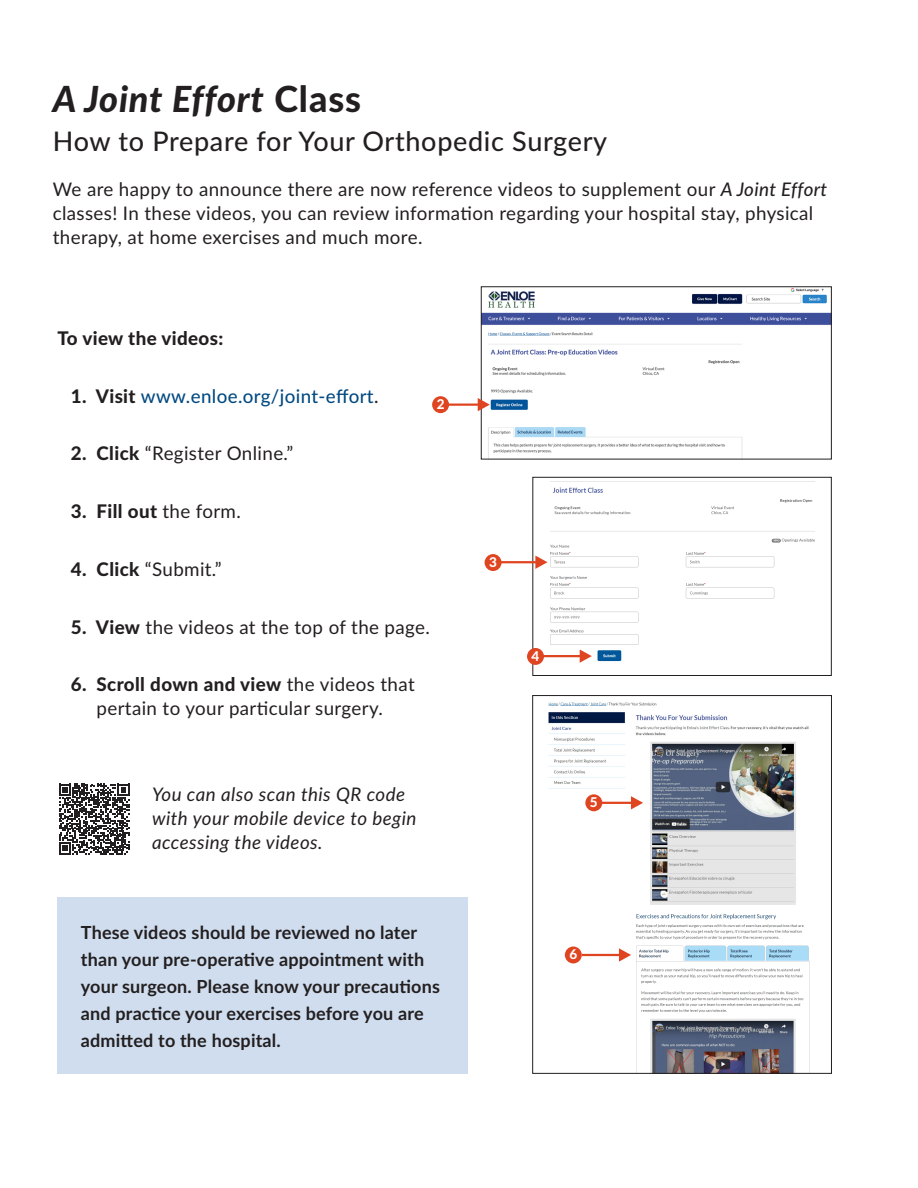
<style>
.page{position:relative;width:918px;height:1188px;background:#fff}
.page>*{position:absolute;margin:0;border:0;box-sizing:border-box;transform-origin:0 0}
.t1{font:italic 800 36px "Lato";letter-spacing:.025em;color:#231f20}
.t2{font:500 27px "Lato";letter-spacing:.025em;color:#231f20}
.t3{font:18.75px/24px "Lato";letter-spacing:.02em;color:#231f20}
.t4{font:italic 18.75px/24px "Lato";letter-spacing:.025em;color:#231f20}
.t5{font:500 18.75px "Lato";letter-spacing:.02em;color:#004981}
.t6{font:800 18.75px "Lato";letter-spacing:.02em;color:#231f20}
.t7{font:700 18px/27px "Lato";letter-spacing:.01em;color:#231f20}
.t8{font:800 13.5px "Lato";color:#fff}
.s1{font-style:normal}
.s2{font-weight:500;font-style:italic}
.s3{font-weight:800;color:#231f20}
.s4{color:#231f20}
.s5{font-weight:800}
.s6{font-weight:400}
</style>
<div class="page">
<div style="left:57px;top:897px;width:411px;height:177px;background:#cfddee"></div>
<img style="left:483px;top:289px;width:347px;height:168px">
<div style="left:481px;top:287px;width:351px;height:172px;border:1px solid #231f20"></div>
<hr style="left:441px;top:404px;width:37px;height:2px;background:#e04521">
<svg style="left:478px;top:398px;width:12px;height:13px"></svg>
<div style="left:432px;top:396px;width:17px;height:17px;background:#e04521;border-radius:50%"></div>
<img style="left:535px;top:481px;width:280px;height:184px">
<div style="left:533px;top:477px;width:299px;height:199px;border:1px solid #231f20"></div>
<hr style="left:543px;top:655px;width:37px;height:2px;background:#e04521">
<svg style="left:580px;top:649px;width:12px;height:14px"></svg>
<hr style="left:498px;top:561px;width:38px;height:2px;background:#e04521">
<svg style="left:535px;top:556px;width:13px;height:13px"></svg>
<div style="left:485px;top:554px;width:17px;height:17px;background:#e04521;border-radius:50%"></div>
<div style="left:527px;top:648px;width:17px;height:17px;background:#e04521;border-radius:50%"></div>
<img style="left:548px;top:702px;width:261px;height:202px">
<img style="left:592px;top:904px;width:218px;height:168px">
<div style="left:532px;top:695px;width:300px;height:379px;border:1px solid #231f20"></div>
<hr style="left:582px;top:954px;width:38px;height:2px;background:#e04521">
<svg style="left:619px;top:948px;width:12px;height:14px"></svg>
<hr style="left:594px;top:802px;width:38px;height:2px;background:#e04521">
<svg style="left:631px;top:796px;width:12px;height:13px"></svg>
<div style="left:585px;top:794px;width:17px;height:17px;background:#e04521;border-radius:50%"></div>
<div style="left:565px;top:947px;width:17px;height:16px;background:#e04521;border-radius:50%"></div>
<svg style="left:59px;top:784px;width:70px;height:70px"></svg>
<p class="t1" style="left:53px;top:73px;width:310px">A Joint Effort <span class="s1">Class</span></p>
<p class="t2" style="left:53px;top:122px;width:556px">How to Prepare for Your Orthopedic Surgery</p>
<p class="t3" style="left:53px;top:176px;width:776px">We are happy to announce there are now reference videos to supplement our <span class="s2">A Joint Effort </span>classes! In these videos, you can review information regarding your hospital stay, physical therapy, at home exercises and much more.</p>
<p class="t6" style="left:57px;top:324px;width:168px">To view the videos:</p>
<p class="t5" style="left:71px;top:382px;width:309px"><span class="s3">1. Visit</span> www.enloe.org/joint-effort<span class="s4">.</span></p>
<p class="t3" style="left:71px;top:441px;width:224px"><span class="s5">2. Click</span> “Register Online.”</p>
<p class="t6" style="left:71px;top:497px;width:171px">3. Fill out <span class="s6">the form.</span></p>
<p class="t3" style="left:71px;top:556px;width:152px"><span class="s5">4. Click</span> “Submit.”</p>
<p class="t8" style="left:437px;top:394px;width:9px">2</p>
<p class="t3" style="left:71px;top:614px;width:361px"><span class="s5">5. View</span> the videos at the top of the page.</p>
<p class="t3" style="left:71px;top:672px;width:345px;text-align:center"><span class="s5">6. Scroll down and view</span> the videos that pertain to your particular surgery.</p>
<p class="t4" style="left:152px;top:782px;width:266px">You can also scan this QR code with your mobile device to begin accessing the videos.</p>
<p class="t7" style="left:81px;top:918px;width:361px">These videos should be reviewed no later than your pre-operative appointment with your surgeon. Please know your precautions and practice your exercises before you are admitted to the hospital.</p>
<p class="t8" style="left:489px;top:552px;width:9px">3</p>
<p class="t8" style="left:532px;top:646px;width:9px">4</p>
<p class="t8" style="left:590px;top:792px;width:9px">5</p>
<p class="t8" style="left:569px;top:945px;width:9px">6</p>
</div>
